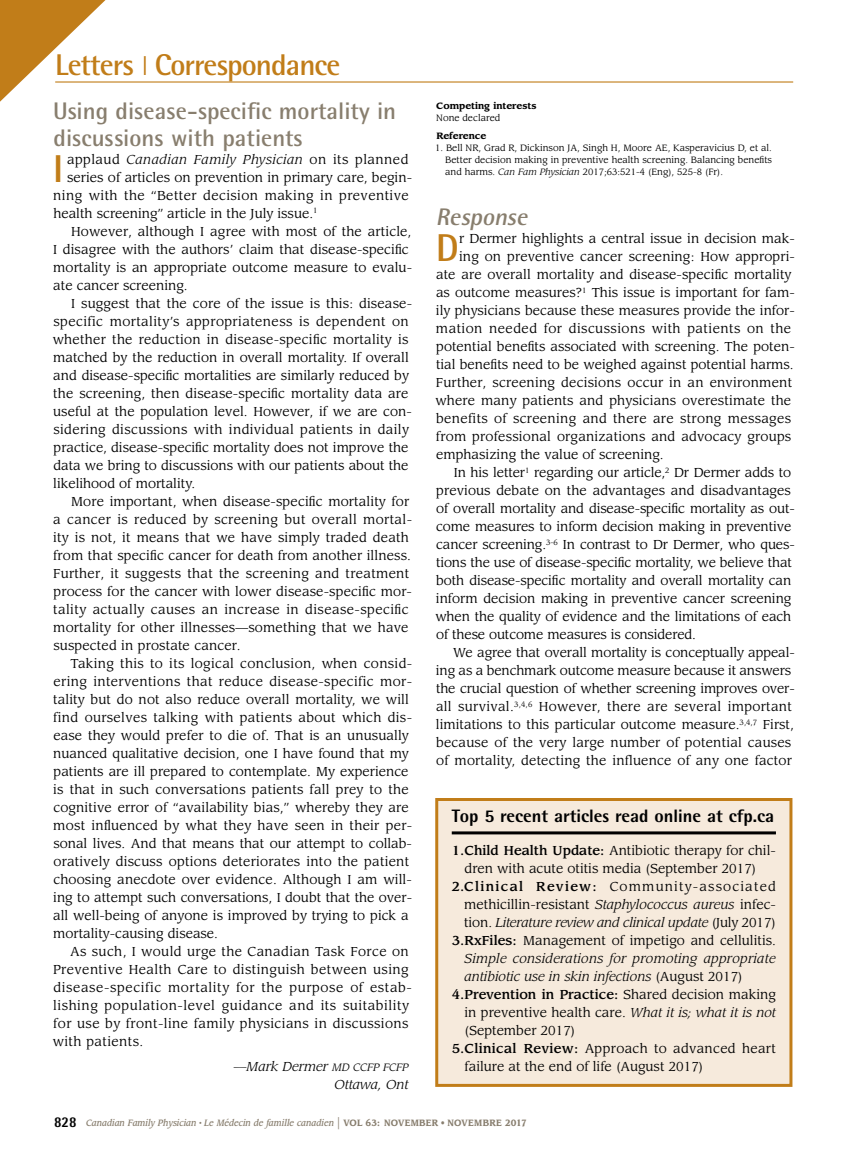
<style>
.page{position:relative;width:851px;height:1161px;background:#fff}
.page>*{position:absolute;margin:0;border:0;box-sizing:border-box;transform-origin:0 0}
.t1{font:700 38.85px "Rotis Semi Sans Std";color:#c17d19}
.t2{font:700 30px "Rotis Semi Sans Std";letter-spacing:-.03em;color:#c17d19}
.t3{font:700 24px/27px "Rotis Semi Sans Std";color:#887e6e}
.t4{font:italic 700 24px "Rotis Semi Sans Std";color:#887e6e}
.t5{font:800 18px "Rotis Semi Sans Std";color:#000}
.t6{font:12.75px/18px "Leawood Std";letter-spacing:.005em;color:#000}
.t7{font:12.75px/18px "Leawood Std";letter-spacing:.03em;color:#000}
.t8{font:italic 12.75px/18px "Leawood Std";letter-spacing:.02em;color:#000}
.t9{font:12.75px "Leawood Std";letter-spacing:.025em;color:#000}
.t10{font:12.75px "Leawood Std";letter-spacing:.035em;color:#000}
.t11{font:italic 12.75px/17.9px "Leawood Std";color:#000;text-align:right}
.t12{font:9px/12px "Leawood Std";color:#000;text-align:justify}
.t13{font:italic 500 9px "Leawood Std";color:#887e6e;scale:.9 1}
.t14{font:700 9px "Leawood Std";color:#000}
.s1{font-size:21px}
.s2{font-style:normal}
.s3{font-size:10.5px}
.s4{font-style:italic}
.s5{font-weight:500}
.s6{font-family:"Rotis Semi Sans Std";font-weight:800;font-style:normal;font-size:15px;color:#000}
.s7{font-weight:400;font-style:normal;font-size:15px}
.s8{font-weight:700;font-style:normal}
.s9{font-weight:400;font-style:normal}
</style>
<div class="page">
<hr style="left:55px;top:81px;width:738px;height:2px;background:#c17d19">
<svg style="left:0;top:0;width:127px;height:102px"></svg>
<div style="left:436px;top:800px;width:354px;height:285px;background:#f6eadc"></div>
<div style="left:435px;top:798px;width:357px;height:289px;border:3px solid #c17d19"></div>
<hr style="left:452px;top:831px;width:324px;height:3px;background:#000">
<h2 class="t2" style="left:55px;top:47px;width:287px">Letters <span class="s1">|</span> Correspondance</h2>
<h1 class="t3" style="left:53px;top:97px;width:344px">Using disease-specifc mortality in discussions with patients</h1>
<p class="t1" style="left:53px;top:145px;width:12px">I</p>
<p class="t8" style="left:67px;top:150px;width:343px"><span class="s2">applaud</span> Canadian Family Physician <span class="s2">on its planned</span></p>
<p class="t6" style="left:67px;top:168px;width:346px">series of articles on prevention in primary care, begin-</p>
<p class="t7" style="left:53px;top:186px;width:357px">ning with the “Better decision making in preventive</p>
<p class="t6" style="left:53px;top:204px;width:266px">health screening” article in the July issue.<sup>1</sup></p>
<p class="t6" style="left:53px;top:222px;width:360px;text-indent:18px">However, although I agree with most of the article, I disagree with the authors’ claim that disease-specifc mortality is an appropriate outcome measure to evalu&shy;ate cancer screening.</p>
<p class="t6" style="left:53px;top:294px;width:361px;text-indent:18px">I suggest that the core of the issue is this: disease&shy;specific mortality’s appropriateness is dependent on whether the reduction in disease-specifc mortality is matched by the reduction in overall mortality. If overall and disease-specifc mortalities are similarly reduced by the screening, then disease-specifc mortality data are useful at the population level. However, if we are con&shy;sidering discussions with individual patients in daily practice, disease-specifc mortality does not improve the data we bring to discussions with our patients about the likelihood of mortality.</p>
<p class="t6" style="left:53px;top:492px;width:360px;text-indent:18px">More important, when disease-specifc mortality for a cancer is reduced by screening but overall mortal&shy;ity is not, it means that we have simply traded death from that specifc cancer for death from another illness.<br>Further, it suggests that the screening and treatment process for the cancer with lower disease-specifc mor&shy;tality actually causes an increase in disease-specifc mortality for other illnesses—something that we have suspected in prostate cancer.</p>
<p class="t6" style="left:53px;top:654px;width:360px;text-indent:17px">Taking this to its logical conclusion, when consid&shy;ering interventions that reduce disease-specific mor&shy;tality but do not also reduce overall mortality, we will find ourselves talking with patients about which dis&shy;ease they would prefer to die of. That is an unusually nuanced qualitative decision, one I have found that my patients are ill prepared to contemplate. My experience is that in such conversations patients fall prey to the cognitive error of “availability bias,” whereby they are most infuenced by what they have seen in their per&shy;sonal lives. And that means that our attempt to collab&shy;oratively discuss options deteriorates into the patient choosing anecdote over evidence. Although I am will&shy;ing to attempt such conversations, I doubt that the over&shy;all well-being of anyone is improved by trying to pick a mortality-causing disease.</p>
<p class="t7" style="left:53px;top:942px;width:361px;text-indent:17px">As such, I would urge the Canadian Task Force on Preventive Health Care to distinguish between using disease-specific mortality for the purpose of estab&shy;lishing population-level guidance and its suitability for use by front-line family physicians in discussions with patients.</p>
<p class="t11" style="left:234px;top:1058px;width:176px">—Mark Dermer <span class="s3">MD CCFP FCFP<br></span>Ottawa, Ont</p>
<p class="t14" style="left:436px;top:100px;width:102px">Competing interests</p>
<p class="t12" style="left:436px;top:112px;width:65px">None declared</p>
<p class="t14" style="left:436px;top:130px;width:51px">Reference</p>
<p class="t12" style="left:445px;top:142px;width:328px;text-indent:-10px">1. Bell NR, Grad R, Dickinson JA, Singh H, Moore AE, Kasperavicius D, et al.<br>Better decision making in preventive health screening. Balancing benefts and harms. <span class="s4">Can Fam Physician</span> 2017;63:521-4 (Eng), 525-8 (Fr).</p>
<h1 class="t4" style="left:436px;top:202px;width:98px">Response</h1>
<p class="t1" style="left:436px;top:224px;width:25px">D</p>
<p class="t6" style="left:459px;top:230px;width:337px">r Dermer highlights a central issue in decision mak-</p>
<p class="t6" style="left:459px;top:248px;width:337px">ing on preventive cancer screening: How appropri-</p>
<p class="t6" style="left:436px;top:266px;width:357px">ate are overall mortality and disease-specifc mortality</p>
<p class="t6" style="left:436px;top:284px;width:360px">as outcome measures?<sup>1</sup> This issue is important for fam-</p>
<p class="t6" style="left:436px;top:302px;width:360px">ily physicians because these measures provide the infor-</p>
<p class="t10" style="left:436px;top:321px;width:356px">mation needed for discussions with patients on the</p>
<p class="t6" style="left:436px;top:338px;width:360px">potential benefts associated with screening. The poten-</p>
<p class="t6" style="left:436px;top:356px;width:359px">tial benefts need to be weighed against potential harms.</p>
<p class="t6" style="left:436px;top:374px;width:358px">Further, screening decisions occur in an environment</p>
<p class="t6" style="left:435px;top:392px;width:357px">where many patients and physicians overestimate the</p>
<p class="t9" style="left:436px;top:411px;width:356px">benefits of screening and there are strong messages</p>
<p class="t6" style="left:436px;top:428px;width:357px">from professional organizations and advocacy groups</p>
<p class="t6" style="left:436px;top:446px;width:229px">emphasizing the value of screening.</p>
<p class="t6" style="left:435px;top:464px;width:361px;text-indent:18px">In his letter<sup>1</sup> regarding our article,<sup>2</sup> Dr Dermer adds to previous debate on the advantages and disadvantages of overall mortality and disease-specifc mortality as out&shy;come measures to inform decision making in preventive cancer screening.<sup>3-6</sup> In contrast to Dr Dermer, who ques&shy;tions the use of disease-specifc mortality, we believe that both disease-specifc mortality and overall mortality can inform decision making in preventive cancer screening when the quality of evidence and the limitations of each of these outcome measures is considered.</p>
<p class="t6" style="left:436px;top:644px;width:360px;text-indent:17px">We agree that overall mortality is conceptually appeal&shy;ing as a benchmark outcome measure because it answers the crucial question of whether screening improves over&shy;all survival.<sup>3,4,6</sup> However, there are several important limitations to this particular outcome measure.<sup>3,4,7</sup> First, because of the very large number of potential causes of mortality, detecting the influence of any one factor</p>
<h2 class="t5" style="left:452px;top:805px;width:324px">Top 5 recent articles read online at cfp.ca</h2>
<p class="t6" style="left:452px;top:842px;width:325px;text-align:center"><span class="s5">1.Child Health Update:</span> Antibiotic therapy for chil&shy;dren with acute otitis media (September 2017)</p>
<p class="t6" style="left:464px;top:878px;width:313px;text-align:justify;text-indent:-13px"><span class="s5">2.Clinical Review:</span> Community-associated methicillin-resistant <span class="s4">Staphylococcus aureus</span> infec&shy;tion. <span class="s4">Literature review and clinical update</span> (July 2017)</p>
<p class="t6" style="left:451px;top:932px;width:326px"><span class="s5">3.RxFiles:</span> Management of impetigo and cellulitis.</p>
<p class="t8" style="left:464px;top:950px;width:313px">Simple considerations for promoting appropriate antibiotic use in skin infections <span class="s2">(August 2017)</span></p>
<p class="t6" style="left:464px;top:986px;width:313px;text-align:justify;text-indent:-13px"><span class="s5">4.Prevention in Practice:</span> Shared decision making in preventive health care. <span class="s4">What it is; what it is not </span>(September 2017)</p>
<p class="t6" style="left:464px;top:1040px;width:313px;text-indent:-13px"><span class="s5">5.Clinical Review:</span> Approach to advanced heart failure at the end of life (August 2017)</p>
<p class="t13" style="left:54px;top:1118px;width:527px"><span class="s6">828</span> Canadian Family Physician <sup>•</sup> Le Médecin de famille canadien <span class="s7">|</span> <span class="s8">VOL 63: NOVEMBER</span> <span class="s9">•</span> <span class="s8">NOVEMBRE 2017</span></p>
</div>
